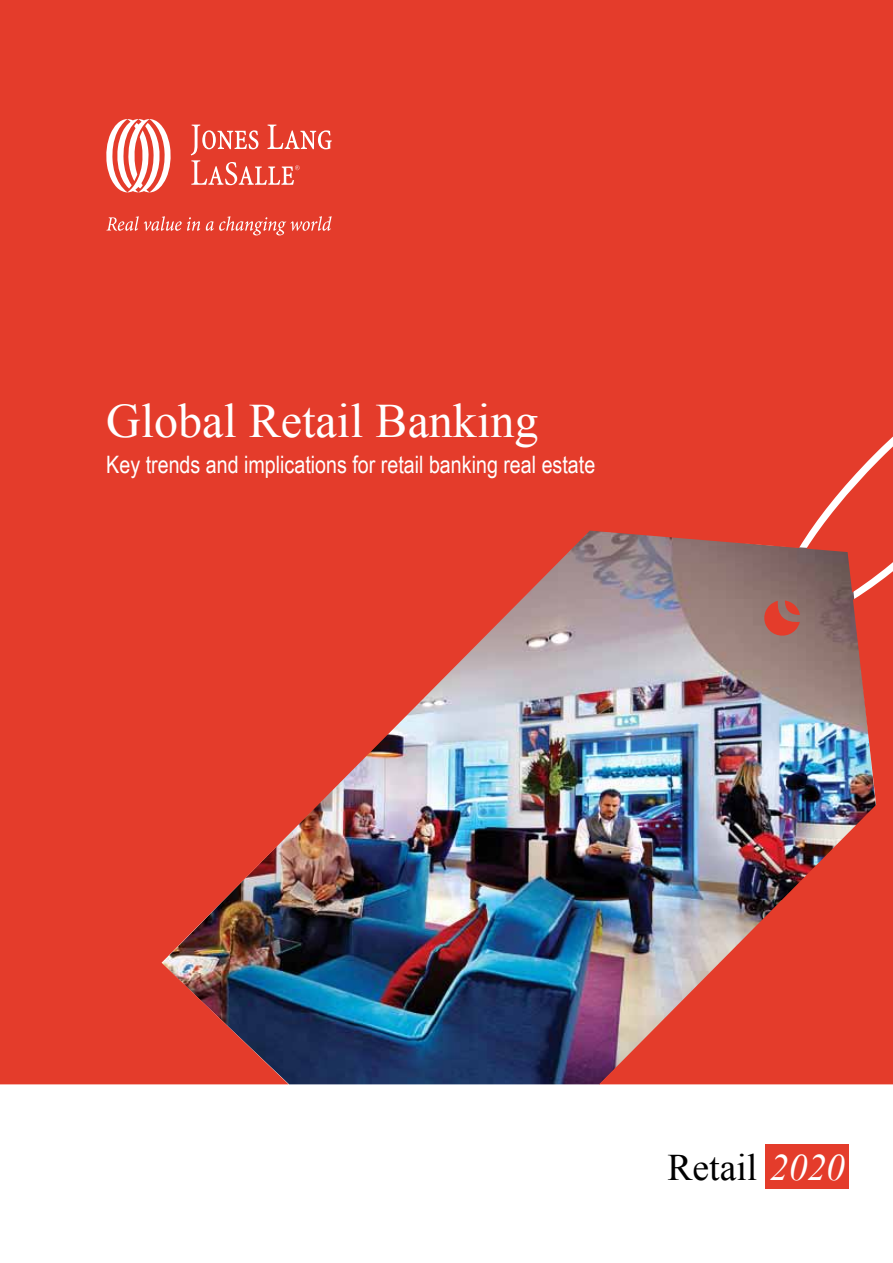
<style>
.page{position:relative;width:893px;height:1263px;background:#fff}
.page>*{position:absolute;margin:0;border:0;box-sizing:border-box;transform-origin:0 0}
.t1{font:48px "Times New Roman";color:#fff}
.t2{font:37.5px "Times New Roman";color:#000}
.t3{font:24px "Arial Narrow";color:#fff}
.s1{font-style:italic;color:#fff}
</style>
<div class="page">
<img style="left:0;top:0;width:893px;height:1084px">
<div style="left:765px;top:1144px;width:84px;height:45px;background:#e43c2b"></div>
<svg style="left:105px;top:119px;width:67px;height:74px"></svg>
<svg style="left:191px;top:125px;width:141px;height:60px;background:#e85d4f"></svg>
<svg style="left:106px;top:216px;width:94px;height:15px"></svg>
<svg style="left:206px;top:216px;width:126px;height:19px;background:#e85f51"></svg>
<h1 class="t1" style="left:106px;top:389px;width:433px">Global Retail Banking</h1>
<p class="t3" style="left:106px;top:447px;width:490px">Key trends and implications for retail banking real estate</p>
<h2 class="t2" style="left:668px;top:1142px;width:179px">Retail <span class="s1">2020</span></h2>
</div>
